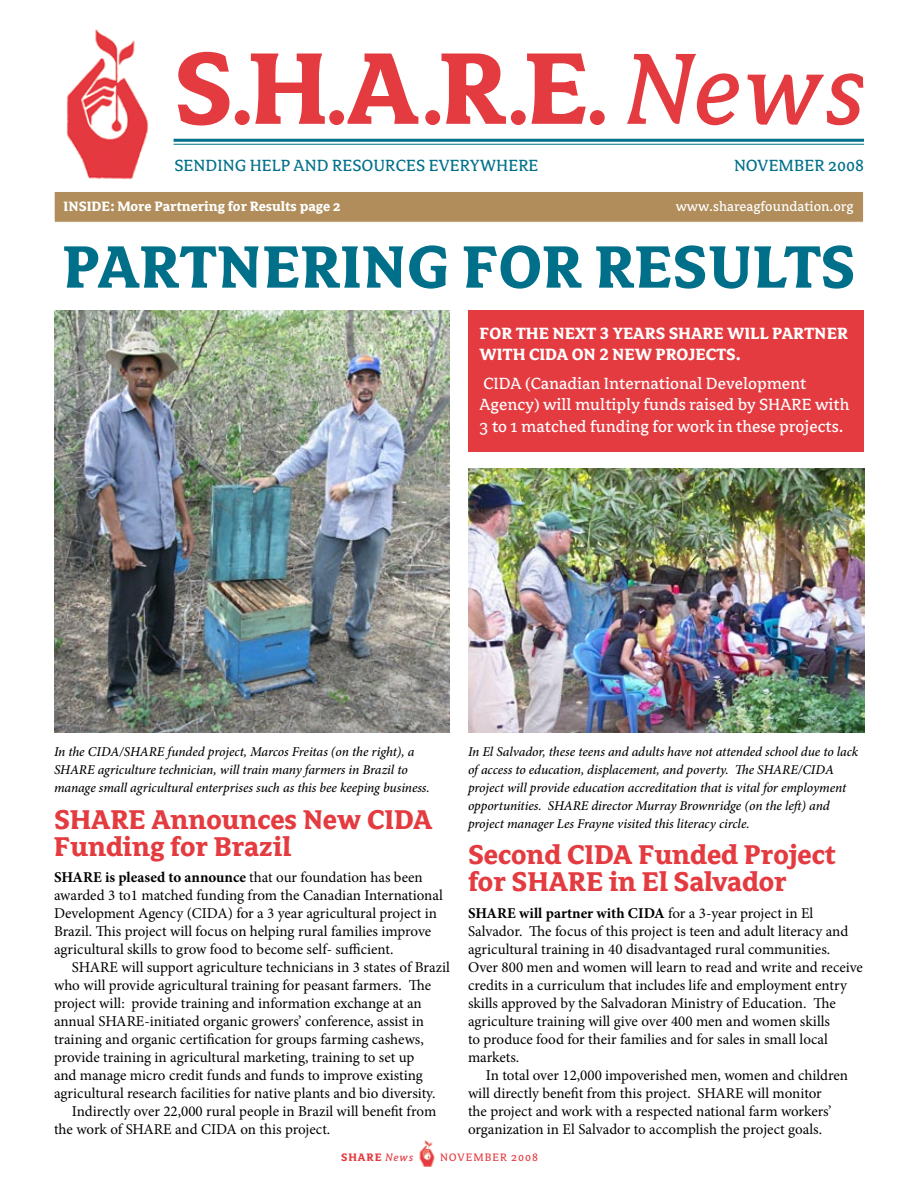
<style>
.page{position:relative;width:918px;height:1188px;background:#fff}
.page>*{position:absolute;margin:0;border:0;box-sizing:border-box;transform-origin:0 0}
.t1{font:700 112.5px "Avance";color:#e43b40}
.t2{font:66px "Avance Bold Caps";color:#00708a}
.t3{font:700 30px/27px "Avance";color:#e43b40}
.t4{font:18px/21.6px "Avance";color:#fff}
.t5{font:18px/21.6px "Avance Bold Caps";color:#fff}
.t6{font:18px "Avance Regular Caps";color:#00708a}
.t7{font:18px "Avance";color:#00708a}
.t8{font:15px/18px "Minion Pro";color:#000}
.t9{font:700 15px "Avance";color:#fff}
.t10{font:15px "Avance";color:#fff}
.t11{font:700 15px "Minion Pro";color:#000}
.t12{font:italic 500 13.5px/18px "Minion Pro";letter-spacing:-.005em;color:#000}
.t13{font:12px "Avance";letter-spacing:.08em;color:#e43b40}
.t14{font:700 12px "Avance";letter-spacing:.08em;color:#e43b40}
.s1{font-size:82.5px}
.s2{font-weight:400;font-style:italic}
.s3{font-weight:700}
</style>
<div class="page">
<img style="left:419px;top:1140px;width:16px;height:27px">
<div style="left:468px;top:310px;width:396px;height:142px;background:#e43b40"></div>
<img style="left:468px;top:469px;width:396px;height:264px">
<img style="left:54px;top:310px;width:396px;height:423px">
<hr style="left:174px;top:139px;width:690px;height:3px;background:#00708a">
<hr style="left:174px;top:144px;width:690px;height:1px;background:#00708a">
<img style="left:66px;top:29px;width:83px;height:151px">
<div style="left:54px;top:191px;width:810px;height:32px;background:#b08d5b;border:1px solid #fff"></div>
<h1 class="t1" style="left:174px;top:30px;width:693px">S<span class="s1">.</span>H<span class="s1">.</span>A<span class="s1">.</span>R<span class="s1">.</span>E<span class="s1">.</span> <span class="s2">News</span></h1>
<p class="t6" style="left:174px;top:157px;width:98px">SENDING HELP</p>
<p class="t6" style="left:294px;top:157px;width:103px">AND RESOURCES</p>
<p class="t6" style="left:429px;top:157px;width:79px">EVERYWHERE</p>
<p class="t7" style="left:734px;top:156px;width:131px">november 2008</p>
<p class="t9" style="left:64px;top:199px;width:279px">INSIDE: More Partnering for Results page 2</p>
<p class="t10" style="left:676px;top:199px;width:179px">www.shareagfoundation.org</p>
<h2 class="t2" style="left:63px;top:233px;width:794px">PARTNERING FOR RESULTS</h2>
<p class="t5" style="left:480px;top:323px;width:370px">FOR THE NEXT 3 YEARS SHARE WILL PARTNER<br>WITH CIDA ON 2 NEW PROJECTS.</p>
<p class="t4" style="left:480px;top:373px;width:371px">CIDA (Canadian International Development<br>Agency) will multiply funds raised by SHARE with<br>3 to 1 matched funding for work in these projects.</p>
<p class="t12" style="left:54px;top:743px;width:377px">In the CIDA/SHARE funded project, Marcos Freitas (on the right), a<br>SHARE agriculture technician, will train many farmers in Brazil to manage small agricultural enterprises such as this bee keeping business.</p>
<p class="t12" style="left:468px;top:743px;width:392px">In El Salvador, these teens and adults have not attended school due to lack of access to education, displacement, and poverty. The SHARE/CIDA project will provide education accreditation that is vital for employment opportunities. SHARE director Murray Brownridge (on the left) and project manager Les Frayne visited this literacy circle.</p>
<h3 class="t3" style="left:54px;top:807px;width:380px;text-indent:98px">Announces New CIDA<br>Funding for Brazil</h3>
<p class="t11" style="left:54px;top:867px;width:30px">SHARE</p>
<h3 class="t3" style="left:54px;top:807px;width:19px">SHARE</h3>
<h3 class="t3" style="left:468px;top:841px;width:369px">Second CIDA Funded Project for SHARE</h3>
<h3 class="t3" style="left:609px;top:868px;width:179px">in El Salvador</h3>
<p class="t8" style="left:54px;top:868px;width:390px;text-indent:51px"><span class="s3">is pleased to announce</span> that our foundation has been awarded 3 to1 matched funding from the Canadian International Development Agency (CIDA) for a 3 year agricultural project in Brazil. This project will focus on helping rural families improve agricultural skills to grow food to become self- sufficient.</p>
<p class="t8" style="left:72px;top:958px;width:379px">SHARE will support agriculture technicians in 3 states of Brazil</p>
<p class="t8" style="left:54px;top:976px;width:379px">who will provide agricultural training for peasant farmers. The</p>
<p class="t8" style="left:54px;top:994px;width:369px">project will: provide training and information exchange at an</p>
<p class="t8" style="left:54px;top:1012px;width:372px">annual SHARE-initiated organic growers’ conference, assist in</p>
<p class="t8" style="left:54px;top:1030px;width:371px">training and organic certification for groups farming cashews,</p>
<p class="t8" style="left:54px;top:1048px;width:362px">provide training in agricultural marketing, training to set up</p>
<p class="t8" style="left:54px;top:1066px;width:370px">and manage micro credit funds and funds to improve existing</p>
<p class="t8" style="left:54px;top:1084px;width:383px">agricultural research facilities for native plants and bio diversity.</p>
<p class="t8" style="left:72px;top:1102px;width:366px">Indirectly over 22,000 rural people in Brazil will benefit from</p>
<p class="t8" style="left:54px;top:1120px;width:278px">the work of SHARE and CIDA on this project.</p>
<p class="t8" style="left:468px;top:904px;width:396px;text-indent:51px"><span class="s3">will partner with CIDA</span> for a 3-year project in El Salvador. The focus of this project is teen and adult literacy and agricultural training in 40 disadvantaged rural communities.<br>Over 800 men and women will learn to read and write and receive credits in a curriculum that includes life and employment entry skills approved by the Salvadoran Ministry of Education. The agriculture training will give over 400 men and women skills<br>to produce food for their families and for sales in small local markets.</p>
<p class="t8" style="left:468px;top:1066px;width:382px;text-indent:18px">In total over 12,000 impoverished men, women and children will directly benefit from this project. SHARE will monitor<br>the project and work with a respected national farm workers’ organization in El Salvador to accomplish the project goals.</p>
<p class="t11" style="left:468px;top:903px;width:30px">SHARE</p>
<p class="t14" style="left:341px;top:1151px;width:74px">share <span class="s2">News</span></p>
<p class="t13" style="left:440px;top:1151px;width:100px">november 2008</p>
</div>
